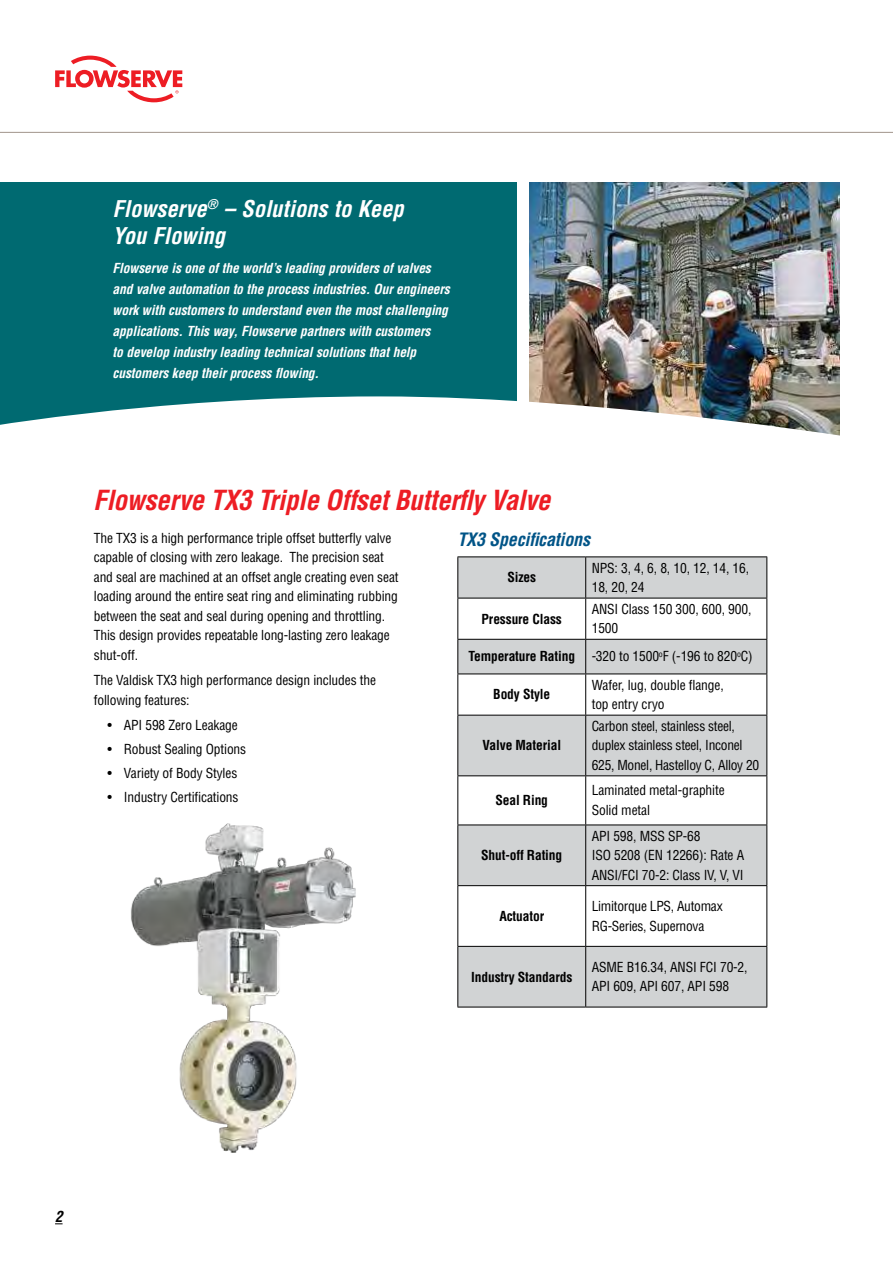
<style>
.page{position:relative;width:893px;height:1263px;background:#fff}
.page>*{position:absolute;margin:0;border:0;box-sizing:border-box;transform-origin:0 0}
.t1{font:italic 700 condensed 27px "Helvetica LT Std";letter-spacing:-.01em;color:#ed1d24}
.t2{font:italic 700 condensed 22.5px/27px "Helvetica LT Std";color:#fff}
.t3{font:italic 700 condensed 18px "Helvetica LT Std";letter-spacing:-.01em;color:#005487}
.t4{font:italic 700 condensed 15px "Helvetica LT Std";color:#000}
.t5{font:condensed 13.5px/19.5px "Helvetica LT Std";letter-spacing:-.01em;color:#000}
.t6{font:italic 700 condensed 13.5px/21px "Helvetica LT Std";letter-spacing:-.01em;color:#fff}
.t7{font:700 condensed 13.5px "Helvetica LT Std";letter-spacing:-.01em;color:#000}
.s1{font-weight:700}
</style>
<div class="page">
<hr style="left:0;top:132px;width:893px;height:1px;background:#a1958b">
<svg style="left:55px;top:56px;width:127px;height:46px"></svg>
<div style="left:0;top:182px;width:517px;height:255px;background:#006a71"></div>
<svg style="left:458px;top:557px;width:308px;height:450px;fill:#d1d3d4"></svg>
<hr style="left:457px;top:556px;width:129px;height:1px;background:#000">
<hr style="left:457px;top:557px;width:1px;height:41px;background:#000">
<hr style="left:586px;top:556px;width:181px;height:1px;background:#000">
<hr style="left:585px;top:557px;width:1px;height:41px;background:#000">
<hr style="left:766px;top:557px;width:1px;height:41px;background:#000">
<hr style="left:457px;top:598px;width:129px;height:1px;background:#000">
<hr style="left:457px;top:598px;width:1px;height:41px;background:#000">
<hr style="left:586px;top:598px;width:181px;height:1px;background:#000">
<hr style="left:585px;top:598px;width:1px;height:41px;background:#000">
<hr style="left:766px;top:598px;width:1px;height:41px;background:#000">
<hr style="left:457px;top:639px;width:129px;height:1px;background:#000">
<hr style="left:457px;top:640px;width:1px;height:33px;background:#000">
<hr style="left:586px;top:639px;width:181px;height:1px;background:#000">
<hr style="left:585px;top:640px;width:1px;height:33px;background:#000">
<hr style="left:766px;top:640px;width:1px;height:33px;background:#000">
<hr style="left:457px;top:673px;width:129px;height:1px;background:#000">
<hr style="left:457px;top:674px;width:1px;height:41px;background:#000">
<hr style="left:586px;top:673px;width:181px;height:1px;background:#000">
<hr style="left:585px;top:674px;width:1px;height:41px;background:#000">
<hr style="left:766px;top:674px;width:1px;height:41px;background:#000">
<hr style="left:457px;top:715px;width:129px;height:1px;background:#000">
<hr style="left:457px;top:715px;width:1px;height:60px;background:#000">
<hr style="left:586px;top:715px;width:181px;height:1px;background:#000">
<hr style="left:585px;top:715px;width:1px;height:60px;background:#000">
<hr style="left:766px;top:715px;width:1px;height:60px;background:#000">
<hr style="left:457px;top:775px;width:129px;height:1px;background:#000">
<hr style="left:457px;top:776px;width:1px;height:48px;background:#000">
<hr style="left:586px;top:775px;width:181px;height:1px;background:#000">
<hr style="left:585px;top:776px;width:1px;height:48px;background:#000">
<hr style="left:766px;top:776px;width:1px;height:48px;background:#000">
<hr style="left:457px;top:824px;width:129px;height:1px;background:#000">
<hr style="left:457px;top:825px;width:1px;height:60px;background:#000">
<hr style="left:586px;top:824px;width:181px;height:1px;background:#000">
<hr style="left:585px;top:825px;width:1px;height:60px;background:#000">
<hr style="left:766px;top:825px;width:1px;height:60px;background:#000">
<hr style="left:457px;top:885px;width:129px;height:1px;background:#000">
<hr style="left:457px;top:886px;width:1px;height:60px;background:#000">
<hr style="left:586px;top:885px;width:181px;height:1px;background:#000">
<hr style="left:585px;top:886px;width:1px;height:60px;background:#000">
<hr style="left:766px;top:886px;width:1px;height:60px;background:#000">
<hr style="left:457px;top:946px;width:129px;height:1px;background:#000">
<hr style="left:457px;top:947px;width:1px;height:60px;background:#000">
<hr style="left:586px;top:946px;width:181px;height:1px;background:#000">
<hr style="left:585px;top:947px;width:1px;height:60px;background:#000">
<hr style="left:766px;top:947px;width:1px;height:60px;background:#000">
<hr style="left:457px;top:1007px;width:129px;height:1px;background:#000">
<hr style="left:586px;top:1007px;width:181px;height:1px;background:#000">
<img style="left:530px;top:182px;width:309px;height:214px">
<svg style="left:0;top:396px;width:840px;height:41px;fill:#fff"></svg>
<img style="left:131px;top:823px;width:225px;height:329px">
<h2 class="t2" style="left:113px;top:195px;width:293px">Flowserve<sup>®</sup> – Solutions to Keep<br>You Flowing</h2>
<p class="t6" style="left:113px;top:257px;width:339px">Flowserve is one of the world’s leading providers of valves and valve automation to the process industries. Our engineers work with customers to understand even the most challenging applications. This way, Flowserve partners with customers<br>to develop industry leading technical solutions that help customers keep their process flowing.</p>
<h1 class="t1" style="left:93px;top:484px;width:459px">Flowserve TX3 Triple Offset Butterfly Valve</h1>
<h3 class="t3" style="left:457px;top:528px;width:134px">TX3 Specifications</h3>
<p class="t5" style="left:94px;top:528px;width:306px">The TX3 is a high performance triple offset butterfly valve capable of closing with zero leakage. The precision seat and seal are machined at an offset angle creating even seat loading around the entire seat ring and eliminating rubbing between the seat and seal during opening and throttling.<br>This design provides repeatable long-lasting zero leakage shut-off.</p>
<p class="t5" style="left:94px;top:670px;width:284px">The Valdisk TX3 high performance design includes the following features:</p>
<p class="t5" style="left:107px;top:715px;width:132px">• API 598 Zero Leakage</p>
<p class="t5" style="left:107px;top:739px;width:140px">• Robust Sealing Options</p>
<p class="t5" style="left:107px;top:763px;width:132px">• Variety of Body Styles</p>
<p class="t5" style="left:107px;top:787px;width:133px">• Industry Certifications</p>
<p class="t7" style="left:507px;top:569px;width:30px">Sizes</p>
<p class="t5" style="left:592px;top:558px;width:159px">NPS: 3, 4, 6, 8, 10, 12, 14, 16,<br>18, 20, 24</p>
<p class="t7" style="left:482px;top:610px;width:82px">Pressure Class</p>
<p class="t5" style="left:592px;top:599px;width:161px">ANSI Class 150 300, 600, 900,<br>1500</p>
<p class="t5" style="left:468px;top:647px;width:286px"><span class="s1">Temperature Rating</span> -320 to 1500<sup>o</sup>F (-196 to 820<sup>o</sup>C)</p>
<p class="t7" style="left:493px;top:686px;width:58px">Body Style</p>
<p class="t5" style="left:592px;top:675px;width:133px">Wafer, lug, double flange, top entry cryo</p>
<p class="t7" style="left:482px;top:737px;width:80px">Valve Material</p>
<p class="t5" style="left:592px;top:716px;width:169px">Carbon steel, stainless steel, duplex stainless steel, Inconel<br>625, Monel, Hastelloy C, Alloy 20</p>
<p class="t7" style="left:495px;top:792px;width:54px">Seal Ring</p>
<p class="t5" style="left:592px;top:781px;width:134px">Laminated metal-graphite<br>Solid metal</p>
<p class="t7" style="left:481px;top:847px;width:82px">Shut-off Rating</p>
<p class="t5" style="left:592px;top:826px;width:154px">API 598, MSS SP-68<br>ISO 5208 (EN 12266): Rate A<br>ANSI/FCI 70-2: Class IV, V, VI</p>
<p class="t7" style="left:499px;top:907px;width:46px">Actuator</p>
<p class="t5" style="left:592px;top:896px;width:132px">Limitorque LPS, Automax<br>RG-Series, Supernova</p>
<p class="t7" style="left:471px;top:968px;width:103px">Industry Standards</p>
<p class="t5" style="left:592px;top:957px;width:157px">ASME B16.34, ANSI FCI 70-2,<br>API 609, API 607, API 598</p>
<p class="t4" style="left:55px;top:1207px;width:9px">2</p>
</div>
